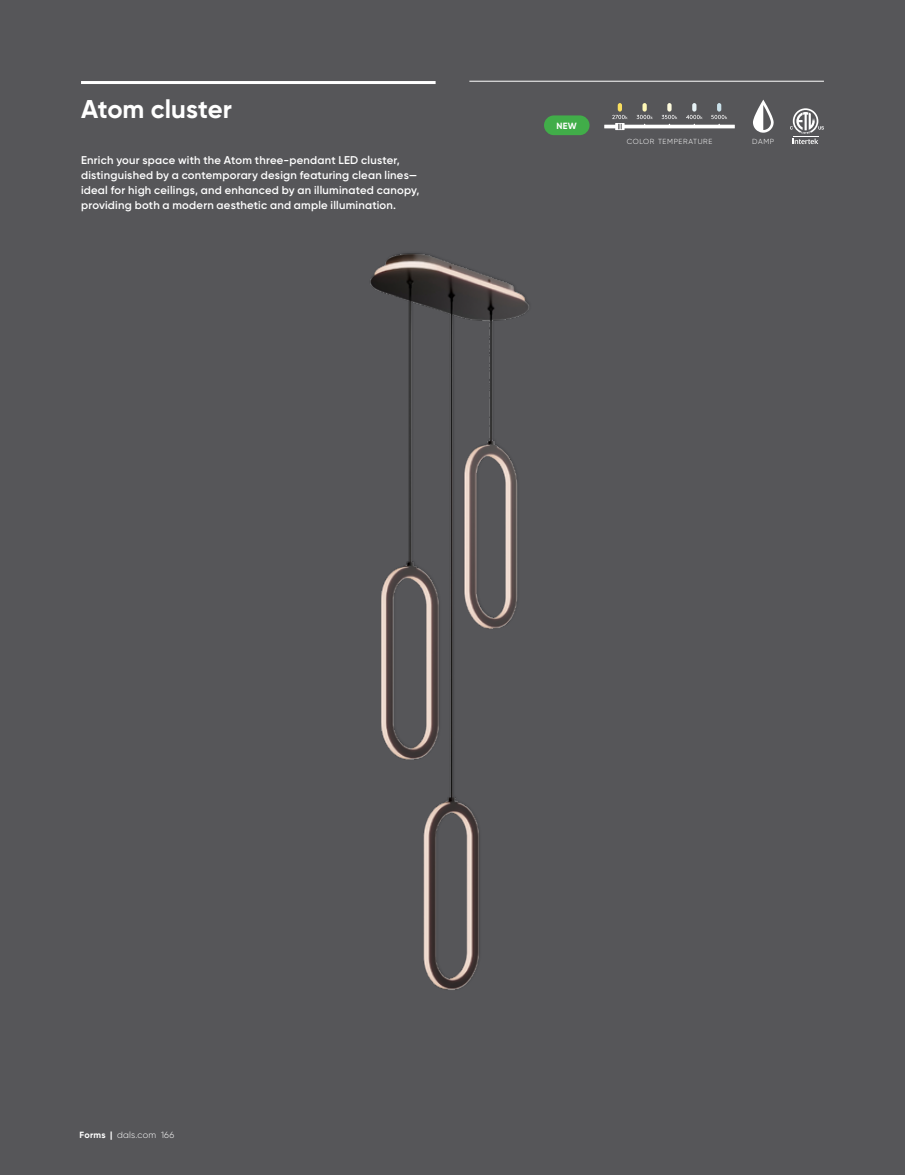
<style>
.page{position:relative;width:905px;height:1175px;background:#fff}
.page>*{position:absolute;margin:0;border:0;box-sizing:border-box;transform-origin:0 0}
.t1{font:700 25.65px "Gilroy";color:#fff}
.t2{font:600 11.25px/15px "Gilroy";letter-spacing:.02em;color:#fff}
.t3{font:300 9px "Gilroy";letter-spacing:.025em;color:#fff}
.t4{font:700 9px "Gilroy";color:#fff}
.t5{font:300 7.35px "Gilroy";letter-spacing:.08em;color:#fff}
.s1{font-weight:700}
</style>
<div class="page">
<div style="left:0;top:0;width:904px;height:1174px;background:#565659"></div>
<hr style="left:81px;top:81px;width:354px;height:3px;background:#fff">
<hr style="left:469px;top:81px;width:355px;height:1px;background:#fff">
<svg style="left:790px;top:108px;width:34px;height:36px"></svg>
<hr style="left:623px;top:125px;width:111px;height:3px;background:#fff">
<svg style="left:711px;top:103px;width:16px;height:22px"></svg>
<svg style="left:686px;top:103px;width:16px;height:22px"></svg>
<svg style="left:661px;top:103px;width:16px;height:22px"></svg>
<svg style="left:636px;top:103px;width:16px;height:22px"></svg>
<svg style="left:604px;top:103px;width:23px;height:27px"></svg>
<div style="left:544px;top:115px;width:45px;height:20px;background:#41ad49;border-radius:10px"></div>
<svg style="left:753px;top:100px;width:20px;height:33px"></svg>
<img style="left:370px;top:253px;width:159px;height:737px">
<h1 class="t1" style="left:81px;top:93px;width:152px">Atom cluster</h1>
<p class="t2" style="left:81px;top:152px;width:340px">Enrich your space with the Atom three-pendant LED cluster, distinguished by a contemporary design featuring clean lines— ideal for high ceilings, and enhanced by an illuminated canopy, providing both a modern aesthetic and ample illumination.</p>
<p class="t4" style="left:556px;top:120px;width:22px">NEW</p>
<p class="t5" style="left:626px;top:137px;width:87px">COLOR TEMPERATURE</p>
<p class="t5" style="left:752px;top:137px;width:23px">DAMP</p>
<p class="t3" style="left:80px;top:1129px;width:96px"><span class="s1">Forms |</span> dals.com 166</p>
</div>
